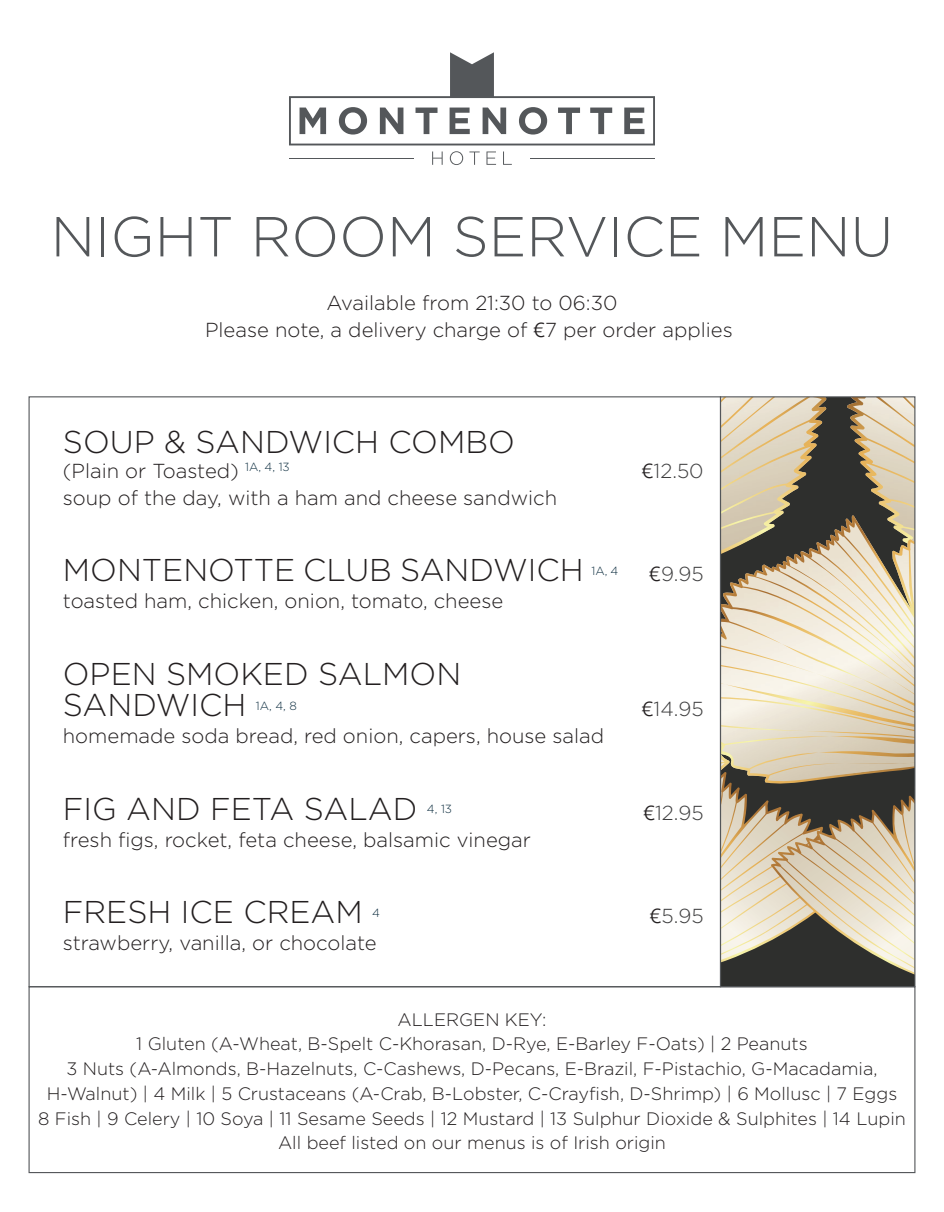
<style>
.page{position:relative;width:944px;height:1212px;background:#fff}
.page>*{position:absolute;margin:0;border:0;box-sizing:border-box;transform-origin:0 0}
.t1{font:300 56.25px "Gotham";color:#54575a}
.t2{font:300 31.5px/31.5px "Gotham";color:#231f20}
.t3{font:300 20.25px/27px "Gotham";color:#231f20;text-align:center}
.t4{font:300 20.25px "Gotham";color:#3e3e3f}
.t5{font:300 18px/24.8px "Gotham";color:#231f20;text-align:center}
.t6{font:300 11.7px "Gotham";color:#0e2e40}
.s1{font-family:"Avenir Next";font-weight:400}
.s2{font-family:"Avenir Next";font-weight:400;color:#231f20}
</style>
<div class="page">
<div style="left:720px;top:397px;width:195px;height:590px;background:#2e2f2d"></div>
<img style="left:722px;top:398px;width:105px;height:117px">
<img style="left:722px;top:782px;width:79px;height:180px">
<img style="left:847px;top:398px;width:66px;height:117px">
<img style="left:722px;top:515px;width:191px;height:267px">
<img style="left:722px;top:517px;width:191px;height:170px">
<img style="left:771px;top:786px;width:142px;height:188px">
<div style="left:29px;top:986px;width:886px;height:187px;border:1px solid #54575a"></div>
<div style="left:720px;top:396px;width:195px;height:591px;border:1px solid #54575a"></div>
<hr style="left:289px;top:158px;width:124px;height:1px;background:#54575a">
<svg style="left:432px;top:151px;width:11px;height:14px"></svg>
<svg style="left:450px;top:151px;width:13px;height:14px"></svg>
<svg style="left:469px;top:151px;width:11px;height:14px"></svg>
<svg style="left:486px;top:151px;width:10px;height:14px"></svg>
<svg style="left:503px;top:151px;width:9px;height:14px"></svg>
<svg style="left:289px;top:52px;width:366px;height:93px"></svg>
<hr style="left:531px;top:158px;width:124px;height:1px;background:#54575a">
<h1 class="t1" style="left:51px;top:206px;width:844px">NIGHT ROOM SERVICE MENU</h1>
<p class="t3" style="left:205px;top:289px;width:529px">Available from 21:30 to 06:30<br>Please note, a delivery charge of <span class="s1">€</span>7 per order applies</p>
<h2 class="t2" style="left:63px;top:426px;width:453px">SOUP &amp; SANDWICH COMBO</h2>
<p class="t3" style="left:63px;top:457px;width:228px">(Plain or Toasted) <sup>1A,</sup> <sup>4,</sup> <sup>13</sup></p>
<p class="t4" style="left:642px;top:460px;width:63px"><span class="s2">€</span>12.50</p>
<p class="t3" style="left:63px;top:484px;width:496px">soup of the day, with a ham and cheese sandwich</p>
<h2 class="t2" style="left:63px;top:554px;width:522px">MONTENOTTE CLUB SANDWICH</h2>
<p class="t6" style="left:592px;top:564px;width:28px">1A, 4</p>
<p class="t4" style="left:649px;top:563px;width:56px"><span class="s2">€</span>9.95</p>
<p class="t3" style="left:63px;top:587px;width:442px">toasted ham, chicken, onion, tomato, cheese</p>
<h2 class="t2" style="left:63px;top:658px;width:400px">OPEN SMOKED SALMON<br>SANDWICH</h2>
<p class="t6" style="left:256px;top:699px;width:43px">1A, 4, 8</p>
<p class="t4" style="left:642px;top:698px;width:63px"><span class="s2">€</span>14.95</p>
<p class="t3" style="left:63px;top:722px;width:543px">homemade soda bread, red onion, capers, house salad</p>
<h2 class="t2" style="left:63px;top:793px;width:356px">FIG AND FETA SALAD</h2>
<p class="t6" style="left:427px;top:803px;width:27px">4, 13</p>
<p class="t4" style="left:643px;top:802px;width:62px"><span class="s2">€</span>12.95</p>
<p class="t3" style="left:63px;top:826px;width:470px">fresh figs, rocket, feta cheese, balsamic vinegar</p>
<h2 class="t2" style="left:63px;top:896px;width:301px">FRESH ICE CREAM</h2>
<p class="t6" style="left:372px;top:906px;width:9px">4</p>
<p class="t4" style="left:650px;top:905px;width:55px"><span class="s2">€</span>5.95</p>
<p class="t3" style="left:63px;top:929px;width:315px">strawberry, vanilla, or chocolate</p>
<p class="t5" style="left:38px;top:1007px;width:869px">ALLERGEN KEY:<br>1 Gluten (A-Wheat, B-Spelt C-Khorasan, D-Rye, E-Barley F-Oats) | 2 Peanuts<br>3 Nuts (A-Almonds, B-Hazelnuts, C-Cashews, D-Pecans, E-Brazil, F-Pistachio, G-Macadamia, H-Walnut) | 4 Milk | 5 Crustaceans (A-Crab, B-Lobster, C-Crayfish, D-Shrimp) | 6 Mollusc | 7 Eggs<br>8 Fish | 9 Celery | 10 Soya | 11 Sesame Seeds | 12 Mustard | 13 Sulphur Dioxide &amp; Sulphites | 14 Lupin All beef listed on our menus is of Irish origin</p>
</div>
